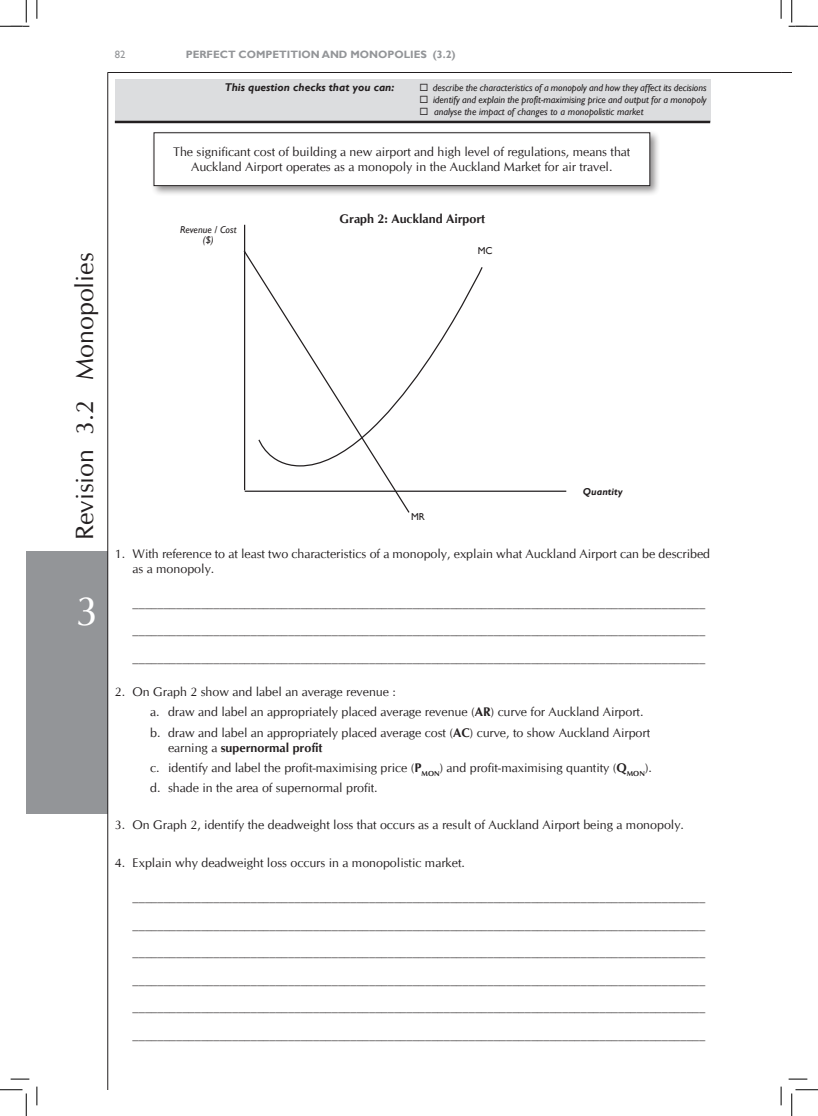
<style>
.page{position:relative;width:818px;height:1116px;background:#fff}
.page>*{position:absolute;margin:0;border:0;box-sizing:border-box;transform-origin:0 0}
.t1{font:41.25px "CG Omega";color:#fff}
.Sidebar_exercise_1_1{font:25px "CG Omega";color:#231f20}
.A_Lines{font:700 12.5px "CG Omega";color:#231f20}
.A_Bodytext_exercises{font:12.5px/15px "CG Omega";color:#231f20}
.A_Bodytext{font:12.5px/15px "CG Omega";color:#231f20;text-align:center}
.A_Bodytext_exercises-2{font:700 12.5px "CG Omega";color:#231f20}
.A_Bodytext_exercises-3{font:italic 700 11.25px "Gill Sans";color:#231f20}
.t2{font:700 10.62px "Gill Sans";color:#939598}
.t3{font:10.62px "Gill Sans";color:#939598}
.A_Bodytext_exercises-4{font:italic 10px "Gill Sans";color:#231f20}
.Axis_label_2{font:italic 10px "Gill Sans";color:#231f20}
.Axis_label_1{font:italic 700 10px "Gill Sans";color:#231f20}
.Axis_label_2-2{font:10px "Gill Sans";color:#231f20}
.s1{font-weight:700}
</style>
<div class="page">
<div style="left:26px;top:551px;width:82px;height:262px;background:#939598"></div>
<hr style="left:108px;top:72px;width:1px;height:1017px;background:#231f20">
<hr style="left:108px;top:72px;width:673px;height:1px;background:#231f20">
<hr style="left:244px;top:225px;width:1px;height:265px;background:#231f20">
<hr style="left:245px;top:490px;width:321px;height:2px;background:#231f20">
<svg style="left:243px;top:249px;width:168px;height:264px"></svg>
<svg style="left:258px;top:266px;width:225px;height:202px"></svg>
<div style="left:115px;top:79px;width:595px;height:43px;background:#dcdddf"></div>
<hr style="left:115px;top:121px;width:595px;height:2px;background:#231f20">
<div style="left:150px;top:129px;width:510px;height:67px;background:#231f20;opacity:.5"></div>
<div style="left:154px;top:133px;width:496px;height:53px;background:#fff"></div>
<div style="left:154px;top:133px;width:496px;height:53px;border:1px solid #231f20"></div>
<svg style="left:11px;top:1078px;width:18px;height:1px"></svg>
<svg style="left:788px;top:1078px;width:19px;height:1px"></svg>
<svg style="left:36px;top:0;width:2px;height:19px"></svg>
<svg style="left:36px;top:1086px;width:2px;height:19px"></svg>
<svg style="left:780px;top:0;width:2px;height:19px"></svg>
<svg style="left:780px;top:1086px;width:2px;height:19px"></svg>
<svg style="left:0;top:0;width:29px;height:27px"></svg>
<svg style="left:0;top:1089px;width:27px;height:26px"></svg>
<svg style="left:788px;top:0;width:30px;height:27px"></svg>
<svg style="left:791px;top:1089px;width:27px;height:26px"></svg>
<p class="Sidebar_exercise_1_1" style="left:70px;top:540px;width:289px;rotate:-90deg">Revision 3.2 Monopolies</p>
<h1 class="t1" style="left:75px;top:586px;width:24px">3</h1>
<p class="t3" style="left:115px;top:49px;width:12px">82</p>
<p class="t2" style="left:186px;top:48px;width:271px">PERFECT COMPETITION AND MONOPOLIES (3.2)</p>
<p class="A_Bodytext_exercises-3" style="left:225px;top:80px;width:171px">This question checks that you can:</p>
<p class="A_Bodytext_exercises-4" style="left:420px;top:81px;width:289px">◻ describe the characteristics of a monopoly and how they affect its decisions</p>
<p class="A_Bodytext_exercises-4" style="left:420px;top:93px;width:288px">◻ identify and explain the profit-maximising price and output for a monopoly</p>
<p class="A_Bodytext_exercises-4" style="left:420px;top:105px;width:225px">◻ analyse the impact of changes to a monopolistic market</p>
<p class="A_Bodytext" style="left:173px;top:145px;width:459px">The significant cost of building a new airport and high level of regulations, means that<br>Auckland Airport operates as a monopoly in the Auckland Market for air travel.</p>
<p class="Axis_label_2" style="left:180px;top:224px;width:58px">Revenue / Cost</p>
<p class="Axis_label_2" style="left:203px;top:234px;width:12px">($)</p>
<p class="A_Bodytext_exercises-2" style="left:340px;top:210px;width:147px">Graph 2: Auckland Airport</p>
<p class="Axis_label_2-2" style="left:478px;top:245px;width:16px">MC</p>
<p class="Axis_label_2-2" style="left:411px;top:510px;width:15px">MR</p>
<p class="Axis_label_1" style="left:583px;top:486px;width:41px">Quantity</p>
<p class="A_Bodytext_exercises" style="left:133px;top:546px;width:579px;text-indent:-18px">1. With reference to at least two characteristics of a monopoly, explain what Auckland Airport can be described as a monopoly.</p>
<p class="A_Lines" style="left:133px;top:593px;width:574px">____________________________________________________________________________________________</p>
<p class="A_Lines" style="left:133px;top:621px;width:574px">____________________________________________________________________________________________</p>
<p class="A_Lines" style="left:133px;top:648px;width:574px">____________________________________________________________________________________________</p>
<p class="A_Bodytext_exercises" style="left:115px;top:684px;width:283px">2. On Graph 2 show and label an average revenue :</p>
<p class="A_Bodytext_exercises" style="left:150px;top:704px;width:495px">a. draw and label an appropriately placed average revenue (<span class="s1">AR</span>) curve for Auckland Airport.</p>
<p class="A_Bodytext_exercises" style="left:168px;top:725px;width:484px;text-indent:-18px">b. draw and label an appropriately placed average cost (<span class="s1">AC</span>) curve, to show Auckland Airport earning a <span class="s1">supernormal profit</span></p>
<p class="A_Bodytext_exercises" style="left:150px;top:760px;width:503px">c. identify and label the profit-maximising price (<span class="s1">P</span><sub>MON</sub>) and profit-maximising quantity (<span class="s1">Q</span><sub>MON</sub>).</p>
<p class="A_Bodytext_exercises" style="left:150px;top:780px;width:229px">d. shade in the area of supernormal profit.</p>
<p class="A_Bodytext_exercises" style="left:115px;top:817px;width:571px">3. On Graph 2, identify the deadweight loss that occurs as a result of Auckland Airport being a monopoly.</p>
<p class="A_Bodytext_exercises" style="left:115px;top:855px;width:352px">4. Explain why deadweight loss occurs in a monopolistic market.</p>
<p class="A_Lines" style="left:133px;top:887px;width:574px">____________________________________________________________________________________________</p>
<p class="A_Lines" style="left:133px;top:915px;width:574px">____________________________________________________________________________________________</p>
<p class="A_Lines" style="left:133px;top:942px;width:574px">____________________________________________________________________________________________</p>
<p class="A_Lines" style="left:133px;top:970px;width:574px">____________________________________________________________________________________________</p>
<p class="A_Lines" style="left:133px;top:997px;width:574px">____________________________________________________________________________________________</p>
<p class="A_Lines" style="left:133px;top:1025px;width:574px">____________________________________________________________________________________________</p>
</div>
